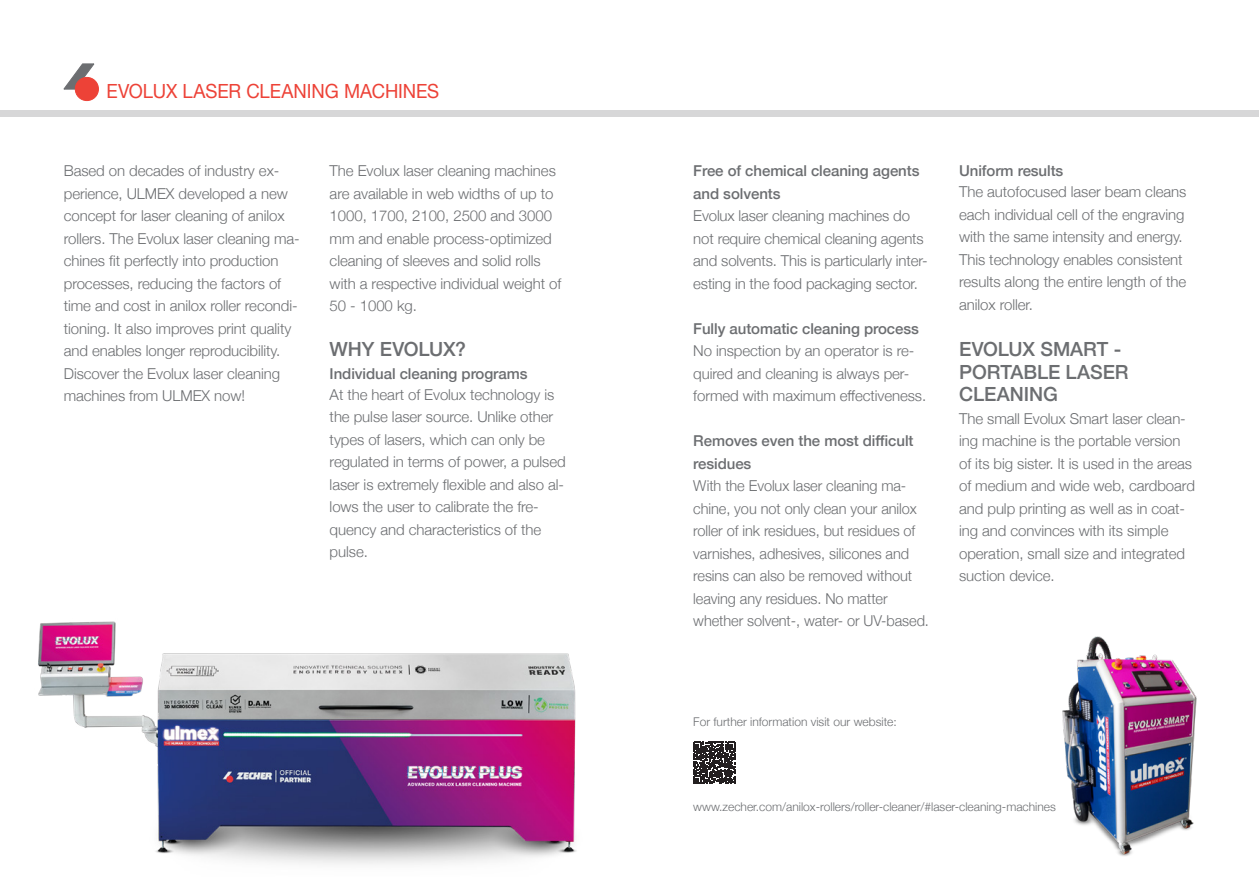
<style>
.page{position:relative;width:1259px;height:893px;background:#fff}
.page>*{position:absolute;margin:0;border:0;box-sizing:border-box;transform-origin:0 0}
.Head_groß{font:500 19.5px/22.5px "Helvetica Neue";letter-spacing:-.005em;color:#6c6e71}
.t1{font:19.5px "Helvetica Neue";letter-spacing:-.005em;color:#ed4237;scale:.95 1}
.Head_groß-2{font:300 15px/22.5px "Helvetica Neue";letter-spacing:-.005em;color:#6c6e71}
.Head_groß-3{font:500 15px/22.5px "Helvetica Neue";letter-spacing:-.005em;color:#6c6e71}
.Head_groß-4{font:300 12px "Helvetica Neue";color:#6c6e71}
</style>
<div class="page">
<div style="left:0;top:111px;width:1259px;height:6px;background:#d7d7d8"></div>
<svg style="left:63px;top:64px;width:31px;height:25px"></svg>
<div style="left:75px;top:77px;width:23px;height:24px;background:#ed4237;border-radius:50%"></div>
<div style="left:75px;top:77px;width:24px;height:24px;border:1px solid #ed4237;border-radius:50%"></div>
<img style="left:38px;top:621px;width:539px;height:243px">
<img style="left:1062px;top:636px;width:135px;height:220px">
<svg style="left:693px;top:742px;width:42px;height:42px"></svg>
<p class="t1" style="left:106px;top:77px;width:352px">EVOLUX LASER CLEANING MACHINES</p>
<p class="Head_groß-2" style="left:64px;top:159px;width:237px">Based on decades of industry ex&shy;perience, ULMEX developed a new concept for laser cleaning of anilox rollers. The Evolux laser cleaning ma&shy;chines fit perfectly into production processes, reducing the factors of time and cost in anilox roller recondi&shy;tioning. It also improves print quality and enables longer reproducibility.<br>Discover the Evolux laser cleaning machines from ULMEX now!</p>
<p class="Head_groß-2" style="left:330px;top:159px;width:233px">The Evolux laser cleaning machines are available in web widths of up to<br>1000, 1700, 2100, 2500 and 3000 mm and enable process-optimized cleaning of sleeves and solid rolls with a respective individual weight of<br>50 - 1000 kg.</p>
<p class="Head_groß" style="left:330px;top:337px;width:138px">WHY EVOLUX?</p>
<p class="Head_groß-3" style="left:330px;top:361px;width:199px">Individual cleaning programs</p>
<p class="Head_groß-2" style="left:330px;top:382px;width:237px">At the heart of Evolux technology is the pulse laser source. Unlike other types of lasers, which can only be regulated in terms of power, a pulsed laser is extremely flexible and also al&shy;lows the user to calibrate the fre&shy;quency and characteristics of the pulse.</p>
<p class="Head_groß-3" style="left:693px;top:158px;width:228px">Free of chemical cleaning agents and solvents</p>
<p class="Head_groß-2" style="left:693px;top:204px;width:236px">Evolux laser cleaning machines do not require chemical cleaning agents and solvents. This is particularly inter&shy;esting in the food packaging sector.</p>
<p class="Head_groß-3" style="left:693px;top:316px;width:227px">Fully automatic cleaning process</p>
<p class="Head_groß-2" style="left:693px;top:339px;width:234px">No inspection by an operator is re&shy;quired and cleaning is always per&shy;formed with maximum effectiveness.</p>
<p class="Head_groß-3" style="left:693px;top:428px;width:222px">Removes even the most difficult residues</p>
<p class="Head_groß-2" style="left:693px;top:474px;width:237px">With the Evolux laser cleaning ma&shy;chine, you not only clean your anilox roller of ink residues, but residues of varnishes, adhesives, silicones and resins can also be removed without leaving any residues. No matter whether solvent-, water- or UV-based.</p>
<p class="Head_groß-3" style="left:959px;top:158px;width:106px">Uniform results</p>
<p class="Head_groß-2" style="left:959px;top:180px;width:229px">The autofocused laser beam cleans each individual cell of the engraving with the same intensity and energy.<br>This technology enables consistent results along the entire length of the anilox roller.</p>
<p class="Head_groß" style="left:959px;top:337px;width:171px">EVOLUX SMART -<br>PORTABLE LASER<br>CLEANING</p>
<p class="Head_groß-2" style="left:959px;top:406px;width:237px">The small Evolux Smart laser clean&shy;ing machine is the portable version of its big sister. lt is used in the areas of medium and wide web, cardboard and pulp printing as well as in coat&shy;ing and convinces with its simple operation, small size and integrated suction device.</p>
<p class="Head_groß-4" style="left:693px;top:712px;width:205px">For further information visit our website:</p>
<p class="Head_groß-4" style="left:693px;top:797px;width:364px">www.zecher.com/anilox-rollers/roller-cleaner/#laser-cleaning-machines</p>
</div>
